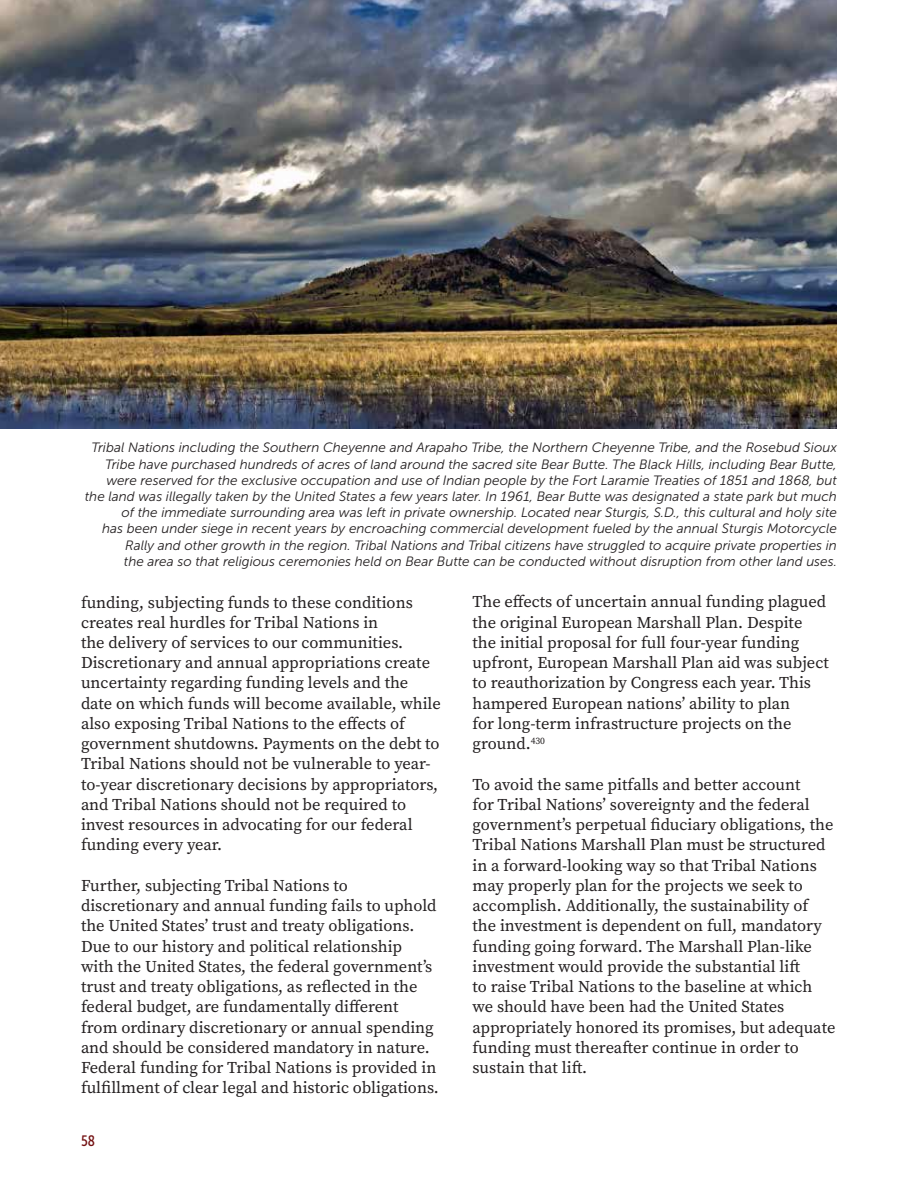
<style>
.page{position:relative;width:918px;height:1188px;background:#fff}
.page>*{position:absolute;margin:0;border:0;box-sizing:border-box;transform-origin:0 0}
.t1{font:16.5px/20.2px "Source Serif Pro";color:#231f20}
.t2{font:15px "Museo Sans Cond 500";color:#741112}
.t3{font:italic 13.5px/16.2px "Museo Sans 300";color:#231f20;text-align:right}
</style>
<div class="page">
<img style="left:0;top:0;width:837px;height:429px">
<p class="t3" style="left:85px;top:440px;width:754px">Tribal Nations including the Southern Cheyenne and Arapaho Tribe, the Northern Cheyenne Tribe, and the Rosebud Sioux Tribe have purchased hundreds of acres of land around the sacred site Bear Butte. The Black Hills, including Bear Butte, were reserved for the exclusive occupation and use of Indian people by the Fort Laramie Treaties of 1851 and 1868, but the land was illegally taken by the United States a few years later. In 1961, Bear Butte was designated a state park but much of the immediate surrounding area was left in private ownership. Located near Sturgis, S.D., this cultural and holy site<br>has been under siege in recent years by encroaching commercial development fueled by the annual Sturgis Motorcycle Rally and other growth in the region. Tribal Nations and Tribal citizens have struggled to acquire private properties in<br>the area so that religious ceremonies held on Bear Butte can be conducted without disruption from other land uses.</p>
<p class="t1" style="left:81px;top:592px;width:361px">funding, subjecting funds to these conditions creates real hurdles for Tribal Nations in<br>the delivery of services to our communities.<br>Discretionary and annual appropriations create uncertainty regarding funding levels and the date on which funds will become available, while also exposing Tribal Nations to the effects of government shutdowns. Payments on the debt to Tribal Nations should not be vulnerable to year&shy;to-year discretionary decisions by appropriators, and Tribal Nations should not be required to invest resources in advocating for our federal funding every year.</p>
<p class="t1" style="left:81px;top:875px;width:359px">Further, subjecting Tribal Nations to discretionary and annual funding fails to uphold the United States’ trust and treaty obligations.<br>Due to our history and political relationship with the United States, the federal government’s trust and treaty obligations, as reflected in the federal budget, are fundamentally different from ordinary discretionary or annual spending and should be considered mandatory in nature.<br>Federal funding for Tribal Nations is provided in fulfillment of clear legal and historic obligations.</p>
<p class="t2" style="left:81px;top:1133px;width:16px">58</p>
<p class="t1" style="left:472px;top:592px;width:358px">The effects of uncertain annual funding plagued the original European Marshall Plan. Despite the initial proposal for full four-year funding upfront, European Marshall Plan aid was subject to reauthorization by Congress each year. This hampered European nations’ ability to plan<br>for long-term infrastructure projects on the ground.<sup>430</sup></p>
<p class="t1" style="left:472px;top:774px;width:364px">To avoid the same pitfalls and better account<br>for Tribal Nations’ sovereignty and the federal government’s perpetual fiduciary obligations, the Tribal Nations Marshall Plan must be structured in a forward-looking way so that Tribal Nations may properly plan for the projects we seek to accomplish. Additionally, the sustainability of the investment is dependent on full, mandatory funding going forward. The Marshall Plan-like investment would provide the substantial lift<br>to raise Tribal Nations to the baseline at which we should have been had the United States appropriately honored its promises, but adequate funding must thereafter continue in order to sustain that lift.</p>
</div>
